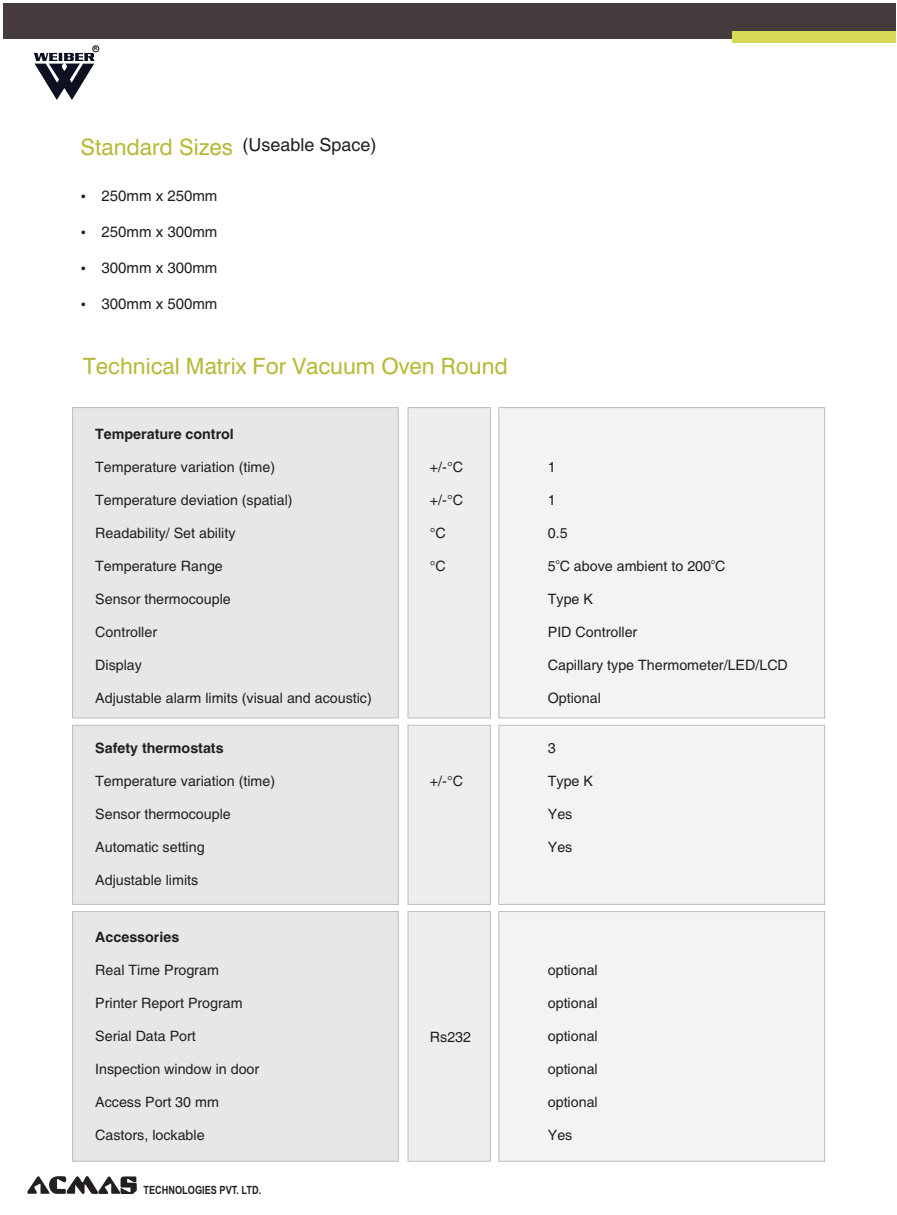
<style>
.page{position:relative;width:897px;height:1215px;background:#fff}
.page>*{position:absolute;margin:0;border:0;box-sizing:border-box;transform-origin:0 0}
.t1{font:22.5px "Swiss 721 Cyrillic BT";color:#b6b937}
.t2{font:18px "Helvetica";color:#231f20}
.t3{font:15px "Helvetica";color:#231f20}
.t4{font:14.25px "Helvetica";color:#231f20}
.t5{font:700 14.25px "Helvetica";color:#231f20}
.t6{font:700 11.4px "Arial";color:#231f20;scale:.81 1}
.t7{font:7.2px "Helvetica";color:#231f20}
.t8{font:700 4.5px "Arial";color:#0c1020}
.s1{font-family:"Swiss 721 Cyrillic BT";font-size:22.5px;color:#b6b937}
</style>
<div class="page">
<svg style="left:27px;top:1176px;width:110px;height:18px"></svg>
<div style="left:3px;top:3px;width:892px;height:36px;background:#463b3c"></div>
<div style="left:731px;top:31px;width:164px;height:12px;background:#d7d856"></div>
<svg style="left:34px;top:53px;width:61px;height:47px"></svg>
<div style="left:92px;top:45px;width:7px;height:7px;border:1px solid #0c1020;border-radius:50%"></div>
<div style="left:72px;top:407px;width:326px;height:311px;background:#e6e7e9"></div>
<div style="left:498px;top:407px;width:326px;height:311px;background:#f2f3f4"></div>
<div style="left:407px;top:407px;width:83px;height:311px;background:#eeeeef"></div>
<div style="left:72px;top:725px;width:326px;height:180px;background:#e6e7e9"></div>
<div style="left:498px;top:725px;width:326px;height:180px;background:#f2f3f4"></div>
<div style="left:407px;top:725px;width:83px;height:180px;background:#eeeeef"></div>
<div style="left:72px;top:911px;width:326px;height:251px;background:#e6e7e9"></div>
<div style="left:498px;top:911px;width:326px;height:251px;background:#f2f3f4"></div>
<div style="left:407px;top:911px;width:83px;height:251px;background:#eeeeef"></div>
<p class="t8" style="left:94px;top:47px;width:5px">R</p>
<p class="t2" style="left:81px;top:138px;width:297px"><span class="s1">Standard Sizes</span> (Useable Space)</p>
<p class="t3" style="left:101px;top:190px;width:117px">250mm x 250mm</p>
<p class="t3" style="left:101px;top:226px;width:117px">250mm x 300mm</p>
<p class="t3" style="left:101px;top:262px;width:117px">300mm x 300mm</p>
<p class="t3" style="left:101px;top:298px;width:117px">300mm x 500mm</p>
<h1 class="t1" style="left:83px;top:357px;width:426px">Technical Matrix For Vacuum Oven Round</h1>
<p class="t5" style="left:95px;top:429px;width:140px">Temperature control</p>
<p class="t4" style="left:95px;top:462px;width:181px">Temperature variation (time)</p>
<p class="t4" style="left:95px;top:495px;width:199px">Temperature deviation (spatial)</p>
<p class="t4" style="left:95px;top:528px;width:142px">Readability/ Set ability</p>
<p class="t4" style="left:95px;top:561px;width:129px">Temperature Range</p>
<p class="t4" style="left:95px;top:594px;width:137px">Sensor thermocouple</p>
<p class="t4" style="left:95px;top:627px;width:63px">Controller</p>
<p class="t4" style="left:95px;top:660px;width:48px">Display</p>
<p class="t4" style="left:95px;top:693px;width:278px">Adjustable alarm limits (visual and acoustic)</p>
<p class="t5" style="left:95px;top:743px;width:130px">Safety thermostats</p>
<p class="t4" style="left:95px;top:776px;width:181px">Temperature variation (time)</p>
<p class="t4" style="left:95px;top:809px;width:137px">Sensor thermocouple</p>
<p class="t4" style="left:95px;top:842px;width:111px">Automatic setting</p>
<p class="t4" style="left:95px;top:875px;width:104px">Adjustable limits</p>
<p class="t5" style="left:95px;top:932px;width:85px">Accessories</p>
<p class="t4" style="left:95px;top:965px;width:125px">Real Time Program</p>
<p class="t4" style="left:95px;top:998px;width:149px">Printer Report Program</p>
<p class="t4" style="left:95px;top:1031px;width:102px">Serial Data Port</p>
<p class="t4" style="left:95px;top:1064px;width:165px">Inspection window in door</p>
<p class="t4" style="left:95px;top:1097px;width:125px">Access Port 30 mm</p>
<p class="t4" style="left:95px;top:1130px;width:111px">Castors, lockable</p>
<p class="t6" style="left:143px;top:1186px;width:147px">TECHNOLOGIES PVT. LTD.</p>
<p class="t4" style="left:430px;top:461px;width:35px">+/-°C</p>
<p class="t4" style="left:430px;top:494px;width:35px">+/-°C</p>
<p class="t4" style="left:430px;top:527px;width:17px">°C</p>
<p class="t4" style="left:430px;top:560px;width:17px">°C</p>
<p class="t4" style="left:430px;top:776px;width:35px">+/-°C</p>
<p class="t4" style="left:430px;top:1031px;width:43px">Rs232</p>
<p class="t4" style="left:547px;top:461px;width:9px">1</p>
<p class="t4" style="left:547px;top:494px;width:9px">1</p>
<p class="t4" style="left:547px;top:527px;width:21px">0.5</p>
<p class="t7" style="left:555px;top:558px;width:5px">o</p>
<p class="t7" style="left:711px;top:558px;width:5px">o</p>
<p class="t4" style="left:547px;top:560px;width:179px">5 C above ambient to 200 C</p>
<p class="t4" style="left:547px;top:593px;width:47px">Type K</p>
<p class="t4" style="left:547px;top:626px;width:91px">PID Controller</p>
<p class="t4" style="left:547px;top:659px;width:241px">Capillary type Thermometer/LED/LCD</p>
<p class="t4" style="left:547px;top:692px;width:55px">Optional</p>
<p class="t4" style="left:547px;top:743px;width:9px">3</p>
<p class="t4" style="left:547px;top:776px;width:47px">Type K</p>
<p class="t4" style="left:547px;top:809px;width:26px">Yes</p>
<p class="t4" style="left:547px;top:842px;width:26px">Yes</p>
<p class="t4" style="left:547px;top:965px;width:51px">optional</p>
<p class="t4" style="left:547px;top:998px;width:51px">optional</p>
<p class="t4" style="left:547px;top:1031px;width:51px">optional</p>
<p class="t4" style="left:547px;top:1064px;width:51px">optional</p>
<p class="t4" style="left:547px;top:1097px;width:51px">optional</p>
<p class="t4" style="left:547px;top:1130px;width:26px">Yes</p>
</div>
